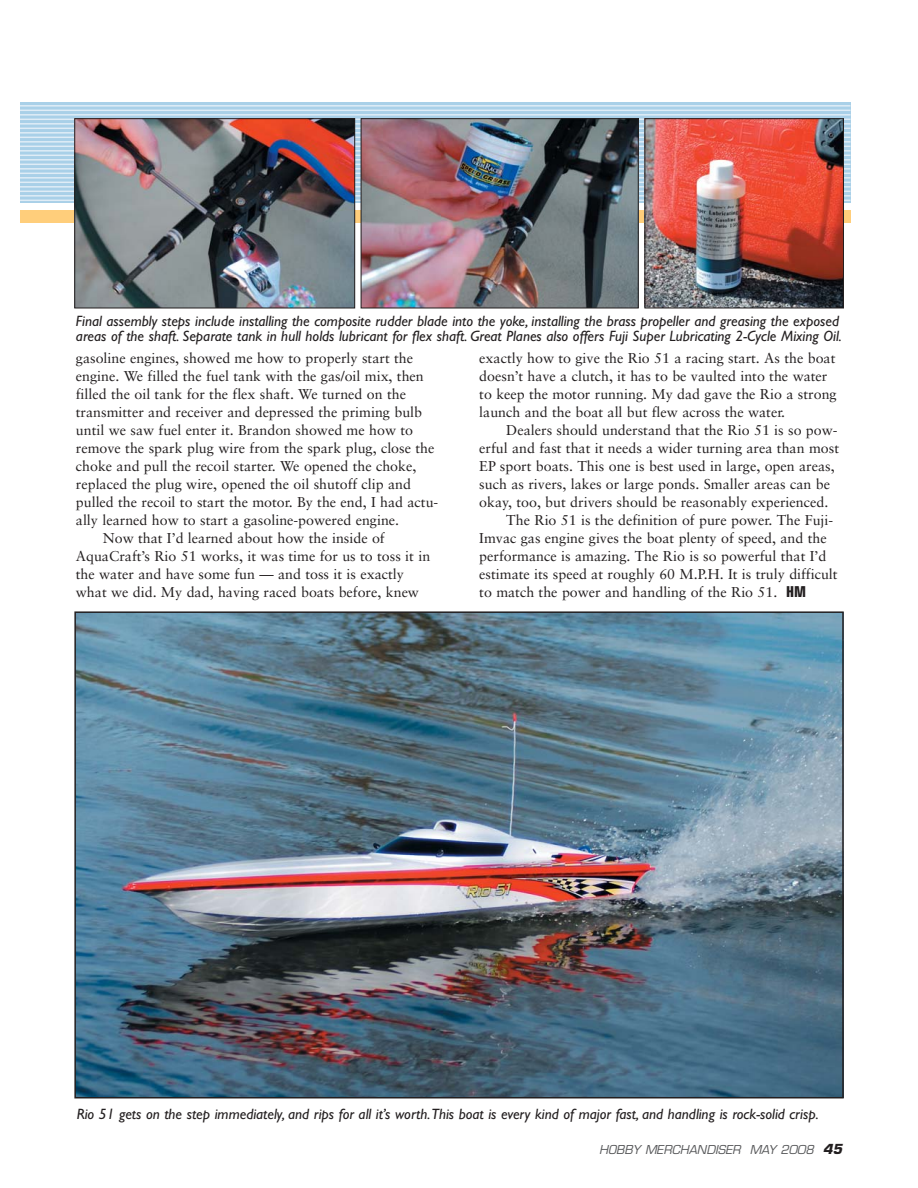
<style>
.page{position:relative;width:918px;height:1188px;background:#fff}
.page>*{position:absolute;margin:0;border:0;box-sizing:border-box;transform-origin:0 0}
.t1{font:italic 15px/15px "Gill Sans";color:#231f20}
.t2{font:14.25px/18px "Sabon";color:#231f20}
.t3{font:italic 12px "Eurostile";color:#58595b}
.s1{font-family:"Eurostile";font-weight:700;font-stretch:condensed;font-size:15px}
.s2{font-weight:700;font-size:13.5px;color:#231f20}
</style>
<div class="page">
<svg style="left:20px;top:103px;width:830px;height:100px;fill:#a9d0e8"></svg>
<hr style="left:20px;top:105px;width:831px;height:2px;background:#dfecf6">
<hr style="left:20px;top:110px;width:831px;height:1px;background:#dfecf6">
<hr style="left:20px;top:114px;width:831px;height:2px;background:#dfecf6">
<hr style="left:20px;top:119px;width:831px;height:1px;background:#dfecf6">
<hr style="left:20px;top:123px;width:831px;height:2px;background:#dfecf6">
<hr style="left:20px;top:128px;width:831px;height:1px;background:#dfecf6">
<hr style="left:20px;top:132px;width:831px;height:2px;background:#dfecf6">
<hr style="left:20px;top:137px;width:831px;height:1px;background:#dfecf6">
<hr style="left:20px;top:141px;width:831px;height:2px;background:#dfecf6">
<hr style="left:20px;top:146px;width:831px;height:1px;background:#dfecf6">
<hr style="left:20px;top:150px;width:831px;height:2px;background:#dfecf6">
<hr style="left:20px;top:155px;width:831px;height:1px;background:#dfecf6">
<hr style="left:20px;top:159px;width:831px;height:2px;background:#dfecf6">
<hr style="left:20px;top:164px;width:831px;height:1px;background:#dfecf6">
<hr style="left:20px;top:168px;width:831px;height:2px;background:#dfecf6">
<hr style="left:20px;top:173px;width:831px;height:1px;background:#dfecf6">
<hr style="left:20px;top:177px;width:831px;height:2px;background:#dfecf6">
<hr style="left:20px;top:182px;width:831px;height:1px;background:#dfecf6">
<hr style="left:20px;top:186px;width:831px;height:2px;background:#dfecf6">
<hr style="left:20px;top:191px;width:831px;height:1px;background:#dfecf6">
<hr style="left:20px;top:195px;width:831px;height:2px;background:#dfecf6">
<hr style="left:20px;top:200px;width:831px;height:1px;background:#dfecf6">
<div style="left:20px;top:211px;width:830px;height:12px;background:#ffce7b"></div>
<img style="left:77px;top:614px;width:764px;height:481px">
<div style="left:74px;top:611px;width:770px;height:487px;border:2px solid #231f20"></div>
<img style="left:76px;top:120px;width:277px;height:186px">
<div style="left:74px;top:118px;width:281px;height:190px;border:1px solid #231f20"></div>
<img style="left:363px;top:120px;width:274px;height:186px">
<div style="left:361px;top:118px;width:278px;height:190px;border:1px solid #231f20"></div>
<img style="left:647px;top:120px;width:195px;height:186px">
<div style="left:645px;top:118px;width:199px;height:190px;border:1px solid #231f20"></div>
<p class="t1" style="left:76px;top:315px;width:767px">Final assembly steps include installing the composite rudder blade into the yoke, installing the brass propeller and greasing the exposed areas of the shaft. Separate tank in hull holds lubricant for flex shaft. Great Planes also offers Fuji Super Lubricating 2-Cycle Mixing Oil.</p>
<p class="t2" style="left:76px;top:350px;width:339px">gasoline engines, showed me how to properly start the</p>
<p class="t2" style="left:76px;top:368px;width:349px">engine. We filled the fuel tank with the gas/oil mix, then</p>
<p class="t2" style="left:76px;top:386px;width:332px">filled the oil tank for the flex shaft. We turned on the</p>
<p class="t2" style="left:76px;top:404px;width:348px">transmitter and receiver and depressed the priming bulb</p>
<p class="t2" style="left:76px;top:422px;width:339px">until we saw fuel enter it. Brandon showed me how to</p>
<p class="t2" style="left:76px;top:440px;width:360px">remove the spark plug wire from the spark plug, close the</p>
<p class="t2" style="left:76px;top:458px;width:342px">choke and pull the recoil starter. We opened the choke,</p>
<p class="t2" style="left:76px;top:476px;width:337px">replaced the plug wire, opened the oil shutoff clip and</p>
<p class="t2" style="left:76px;top:494px;width:364px">pulled the recoil to start the motor. By the end, I had actu-</p>
<p class="t2" style="left:76px;top:512px;width:325px">ally learned how to start a gasoline-powered engine.</p>
<p class="t2" style="left:103px;top:530px;width:283px">Now that I’d learned about how the inside of</p>
<p class="t2" style="left:76px;top:548px;width:356px">AquaCraft’s Rio 51 works, it was time for us to toss it in</p>
<p class="t2" style="left:76px;top:566px;width:330px">the water and have some fun — and toss it is exactly</p>
<p class="t2" style="left:76px;top:584px;width:345px">what we did. My dad, having raced boats before, knew</p>
<p class="t2" style="left:479px;top:350px;width:359px">exactly how to give the Rio 51 a racing start. As the boat doesn’t have a clutch, it has to be vaulted into the water to keep the motor running. My dad gave the Rio a strong launch and the boat all but flew across the water.</p>
<p class="t2" style="left:506px;top:422px;width:333px">Dealers should understand that the Rio 51 is so pow-</p>
<p class="t2" style="left:479px;top:440px;width:361px">erful and fast that it needs a wider turning area than most</p>
<p class="t2" style="left:479px;top:458px;width:357px">EP sport boats. This one is best used in large, open areas,</p>
<p class="t2" style="left:479px;top:476px;width:352px">such as rivers, lakes or large ponds. Smaller areas can be</p>
<p class="t2" style="left:479px;top:494px;width:351px">okay, too, but drivers should be reasonably experienced.</p>
<p class="t2" style="left:506px;top:512px;width:328px">The Rio 51 is the definition of pure power. The Fuji-</p>
<p class="t2" style="left:479px;top:530px;width:349px">Imvac gas engine gives the boat plenty of speed, and the</p>
<p class="t2" style="left:479px;top:548px;width:349px">performance is amazing. The Rio is so powerful that I’d</p>
<p class="t2" style="left:479px;top:566px;width:360px">estimate its speed at roughly 60 M.P.H. It is truly difficult</p>
<p class="t2" style="left:479px;top:584px;width:328px">to match the power and handling of the Rio 51. <span class="s1">HM</span></p>
<p class="t1" style="left:77px;top:1108px;width:743px">Rio 51 gets on the step immediately, and rips for all it’s worth.This boat is every kind of major fast, and handling is rock-solid crisp.</p>
<p class="t3" style="left:599px;top:1145px;width:247px">HOBBY MERCHANDISER MAY 2008 <span class="s2">45</span></p>
</div>
